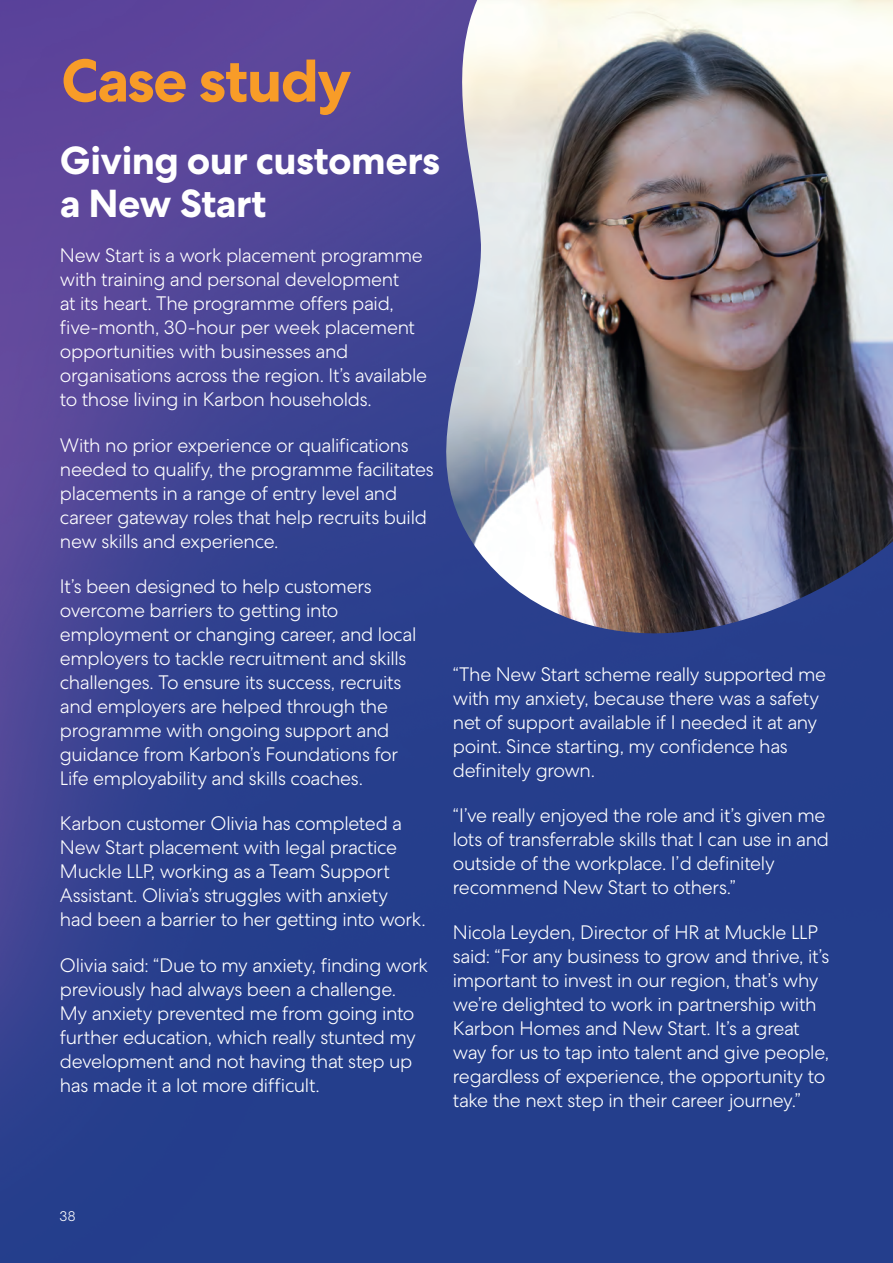
<style>
.page{position:relative;width:893px;height:1263px;background:#fff}
.page>*{position:absolute;margin:0;border:0;box-sizing:border-box;transform-origin:0 0}
.t1{font:700 60px "Centra No 2";letter-spacing:-.025em;color:#f89c28}
.t2{font:700 39px/43.5px "Centra No 2";letter-spacing:-.01em;color:#fff}
.t3{font:300 19.5px/24px "Centra No 2";letter-spacing:-.015em;color:#fff}
.t4{font:300 14.25px "Centra No 2";color:#fff}
</style>
<div class="page">
<img style="left:0;top:0;width:893px;height:1263px">
<img style="left:433px;top:0;width:460px;height:641px">
<h1 class="t1" style="left:61px;top:45px;width:292px">Case study</h1>
<h2 class="t2" style="left:60px;top:139px;width:382px">Giving our customers a New Start</h2>
<p class="t3" style="left:60px;top:244px;width:369px">New Start is a work placement programme with training and personal development<br>at its heart. The programme offers paid, five-month, 30-hour per week placement opportunities with businesses and organisations across the region. It’s available to those living in Karbon households.</p>
<p class="t3" style="left:60px;top:433px;width:375px">With no prior experience or qualifications needed to qualify, the programme facilitates placements in a range of entry level and career gateway roles that help recruits build new skills and experience.</p>
<p class="t3" style="left:60px;top:574px;width:358px">It’s been designed to help customers overcome barriers to getting into employment or changing career, and local employers to tackle recruitment and skills challenges. To ensure its success, recruits and employers are helped through the programme with ongoing support and guidance from Karbon’s Foundations for Life employability and skills coaches.</p>
<p class="t3" style="left:60px;top:811px;width:367px">Karbon customer Olivia has completed a New Start placement with legal practice Muckle LLP, working as a Team Support Assistant. Olivia’s struggles with anxiety had been a barrier to her getting into work.</p>
<p class="t3" style="left:60px;top:953px;width:370px">Olivia said: “Due to my anxiety, finding work previously had always been a challenge.<br>My anxiety prevented me from going into further education, which really stunted my development and not having that step up has made it a lot more difficult.</p>
<p class="t3" style="left:453px;top:662px;width:375px">“The New Start scheme really supported me with my anxiety, because there was a safety net of support available if I needed it at any point. Since starting, my confidence has definitely grown.</p>
<p class="t3" style="left:453px;top:803px;width:378px">“I’ve really enjoyed the role and it’s given me lots of transferrable skills that I can use in and outside of the workplace. I’d definitely recommend New Start to others.”</p>
<p class="t3" style="left:453px;top:920px;width:378px">Nicola Leyden, Director of HR at Muckle LLP said: “For any business to grow and thrive, it’s important to invest in our region, that’s why we’re delighted to work in partnership with Karbon Homes and New Start. It’s a great way for us to tap into talent and give people, regardless of experience, the opportunity to take the next step in their career journey.”</p>
<p class="t4" style="left:60px;top:1208px;width:17px">38</p>
</div>
